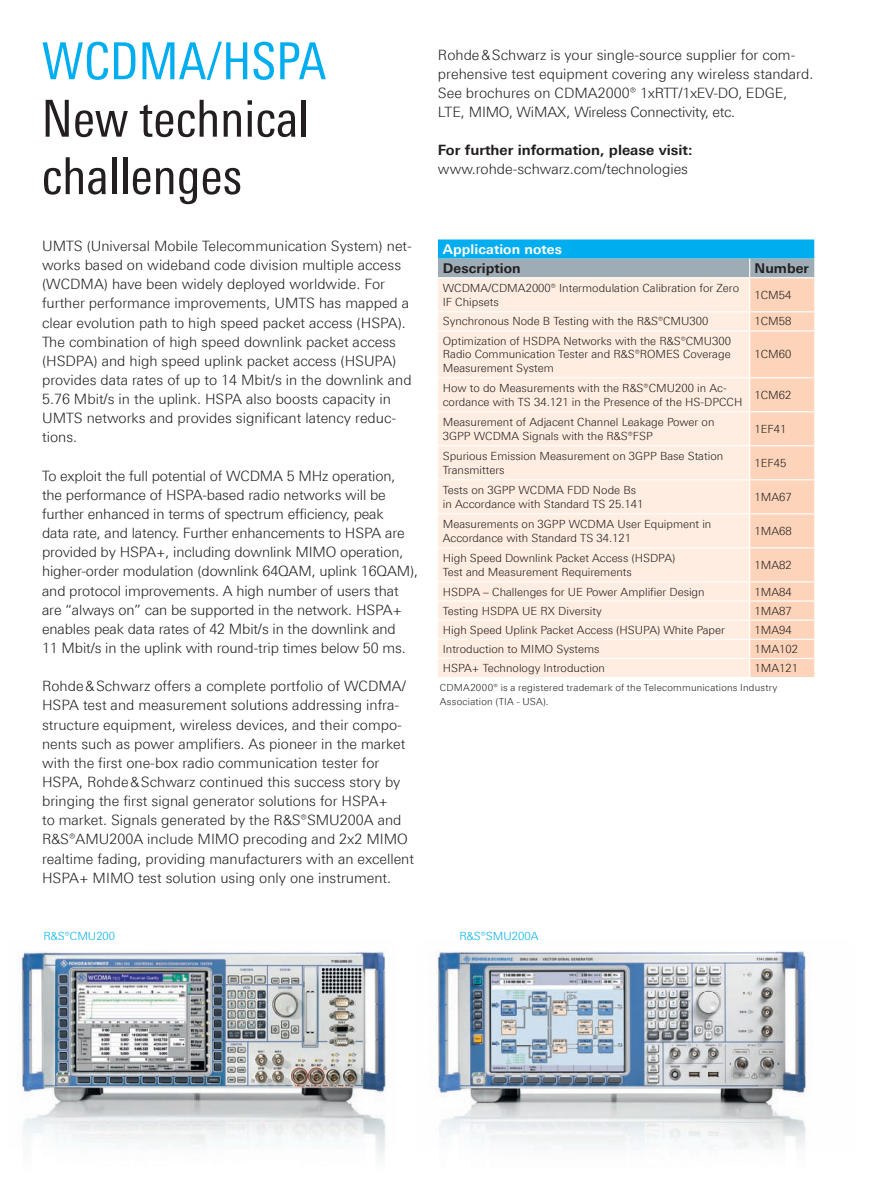
<style>
.page{position:relative;width:893px;height:1191px;background:#fff}
.page>*{position:absolute;margin:0;border:0;box-sizing:border-box;transform-origin:0 0}
.t1{font:51px/57.4px "Linotype Univers 420 Cn";color:#231f20}
.t2{font:51px "Linotype Univers 420 Cn";color:#00aeef}
.t3{font:300 14.25px/19.2px "Linotype Univers 330";color:#231f20}
.t4{font:700 14.25px "Linotype Univers 630";color:#231f20}
.t5{font:700 13.5px "Linotype Univers 630";letter-spacing:.01em;color:#231f20}
.t6{font:700 13.5px "Linotype Univers 630";letter-spacing:.01em;color:#fff}
.t7{font:300 11.25px/13.5px "Linotype Univers 330";color:#231f20}
.t8{font:300 11.25px "Linotype Univers 330";color:#00aeef}
.t9{font:300 9.75px/13.5px "Linotype Univers 330";letter-spacing:.02em;color:#231f20}
</style>
<div class="page">
<img style="left:435px;top:950px;width:372px;height:200px">
<svg style="left:438px;top:239px;width:376px;height:438px;background:#eee4da"></svg>
<img style="left:18px;top:951px;width:368px;height:207px">
<h1 class="t2" style="left:42px;top:31px;width:286px">WCDMA/HSPA</h1>
<h1 class="t1" style="left:42px;top:89px;width:269px">New technical challenges</h1>
<p class="t3" style="left:42px;top:236px;width:371px">UMTS (Universal Mobile Telecommunication System) net&shy;works based on wideband code division multiple access (WCDMA) have been widely deployed worldwide. For further performance improvements, UMTS has mapped a clear evolution path to high speed packet access (HSPA).<br>The combination of high speed downlink packet access (HSDPA) and high speed uplink packet access (HSUPA) provides data rates of up to 14 Mbit/s in the downlink and 5.76 Mbit/s in the uplink. HSPA also boosts capacity in UMTS networks and provides significant latency reduc&shy;tions.</p>
<p class="t3" style="left:42px;top:466px;width:378px">To exploit the full potential of WCDMA 5 MHz operation, the performance of HSPA-based radio networks will be further enhanced in terms of spectrum efficiency, peak<br>data rate, and latency. Further enhancements to HSPA are provided by HSPA+, including downlink MIMO operation, higher-order modulation (downlink 64QAM, uplink 16QAM), and protocol improvements. A high number of users that are “always on” can be supported in the network. HSPA+ enables peak data rates of 42 Mbit/s in the downlink and<br>11 Mbit/s in the uplink with round-trip times below 50 ms.</p>
<p class="t3" style="left:42px;top:676px;width:374px">Rohde &amp; Schwarz offers a complete portfolio of WCDMA/ HSPA test and measurement solutions addressing infra&shy;structure equipment, wireless devices, and their compo&shy;nents such as power amplifiers. As pioneer in the market with the first one-box radio communication tester for HSPA, Rohde &amp; Schwarz continued this success story by bringing the first signal generator solutions for HSPA+<br>to market. Signals generated by the R&amp;S®SMU200A and R&amp;S®AMU200A include MIMO precoding and 2x2 MIMO realtime fading, providing manufacturers with an excellent HSPA+ MIMO test solution using only one instrument.</p>
<p class="t3" style="left:438px;top:45px;width:377px">Rohde &amp; Schwarz is your single-source supplier for com&shy;prehensive test equipment covering any wireless standard.<br>See brochures on CDMA2000® 1xRTT/1xEV-DO, EDGE, LTE, MIMO, WiMAX, Wireless Connectivity, etc.</p>
<p class="t4" style="left:438px;top:142px;width:256px">For further information, please visit:</p>
<p class="t3" style="left:438px;top:160px;width:252px">www.rohde-schwarz.com/technologies</p>
<p class="t6" style="left:443px;top:241px;width:121px">Application notes</p>
<p class="t5" style="left:443px;top:260px;width:80px">Description</p>
<p class="t5" style="left:755px;top:260px;width:56px">Number</p>
<p class="t7" style="left:443px;top:281px;width:298px">WCDMA/CDMA2000® Intermodulation Calibration for Zero<br>IF Chipsets</p>
<p class="t7" style="left:754px;top:288px;width:38px">1CM54</p>
<p class="t7" style="left:443px;top:314px;width:267px">Synchronous Node B Testing with the R&amp;S®CMU300</p>
<p class="t7" style="left:754px;top:314px;width:38px">1CM58</p>
<p class="t7" style="left:443px;top:334px;width:290px;text-align:justify">Optimization of HSDPA Networks with the R&amp;S®CMU300<br>Radio Communication Tester and R&amp;S®ROMES Coverage Measurement System</p>
<p class="t7" style="left:754px;top:347px;width:38px">1CM60</p>
<p class="t7" style="left:443px;top:381px;width:301px">How to do Measurements with the R&amp;S®CMU200 in Ac&shy;cordance with TS 34.121 in the Presence of the HS-DPCCH</p>
<p class="t7" style="left:754px;top:388px;width:38px">1CM62</p>
<p class="t7" style="left:443px;top:415px;width:273px">Measurement of Adjacent Channel Leakage Power on<br>3GPP WCDMA Signals with the R&amp;S®FSP</p>
<p class="t7" style="left:754px;top:422px;width:33px">1EF41</p>
<p class="t7" style="left:443px;top:449px;width:282px">Spurious Emission Measurement on 3GPP Base Station<br>Transmitters</p>
<p class="t7" style="left:754px;top:456px;width:33px">1EF45</p>
<p class="t7" style="left:443px;top:483px;width:202px">Tests on 3GPP WCDMA FDD Node Bs in Accordance with Standard TS 25.141</p>
<p class="t7" style="left:754px;top:490px;width:39px">1MA67</p>
<p class="t7" style="left:443px;top:517px;width:270px">Measurements on 3GPP WCDMA User Equipment in<br>Accordance with Standard TS 34.121</p>
<p class="t7" style="left:754px;top:524px;width:39px">1MA68</p>
<p class="t7" style="left:443px;top:551px;width:234px">High Speed Downlink Packet Access (HSDPA)<br>Test and Measurement Requirements</p>
<p class="t7" style="left:754px;top:558px;width:39px">1MA82</p>
<p class="t7" style="left:443px;top:585px;width:263px">HSDPA – Challenges for UE Power Amplifier Design</p>
<p class="t7" style="left:754px;top:585px;width:39px">1MA84</p>
<p class="t7" style="left:443px;top:604px;width:161px">Testing HSDPA UE RX Diversity</p>
<p class="t7" style="left:754px;top:604px;width:39px">1MA87</p>
<p class="t7" style="left:443px;top:623px;width:284px">High Speed Uplink Packet Access (HSUPA) White Paper</p>
<p class="t7" style="left:754px;top:623px;width:39px">1MA94</p>
<p class="t7" style="left:443px;top:642px;width:158px">Introduction to MIMO Systems</p>
<p class="t7" style="left:754px;top:642px;width:45px">1MA102</p>
<p class="t7" style="left:443px;top:661px;width:164px">HSPA+ Technology Introduction</p>
<p class="t7" style="left:754px;top:661px;width:45px">1MA121</p>
<p class="t9" style="left:440px;top:681px;width:339px">CDMA2000® is a registered trademark of the Telecommunications Industry<br>Association (TIA - USA).</p>
<p class="t8" style="left:43px;top:929px;width:73px">R&amp;S®CMU200</p>
<p class="t8" style="left:459px;top:929px;width:81px">R&amp;S®SMU200A</p>
</div>
